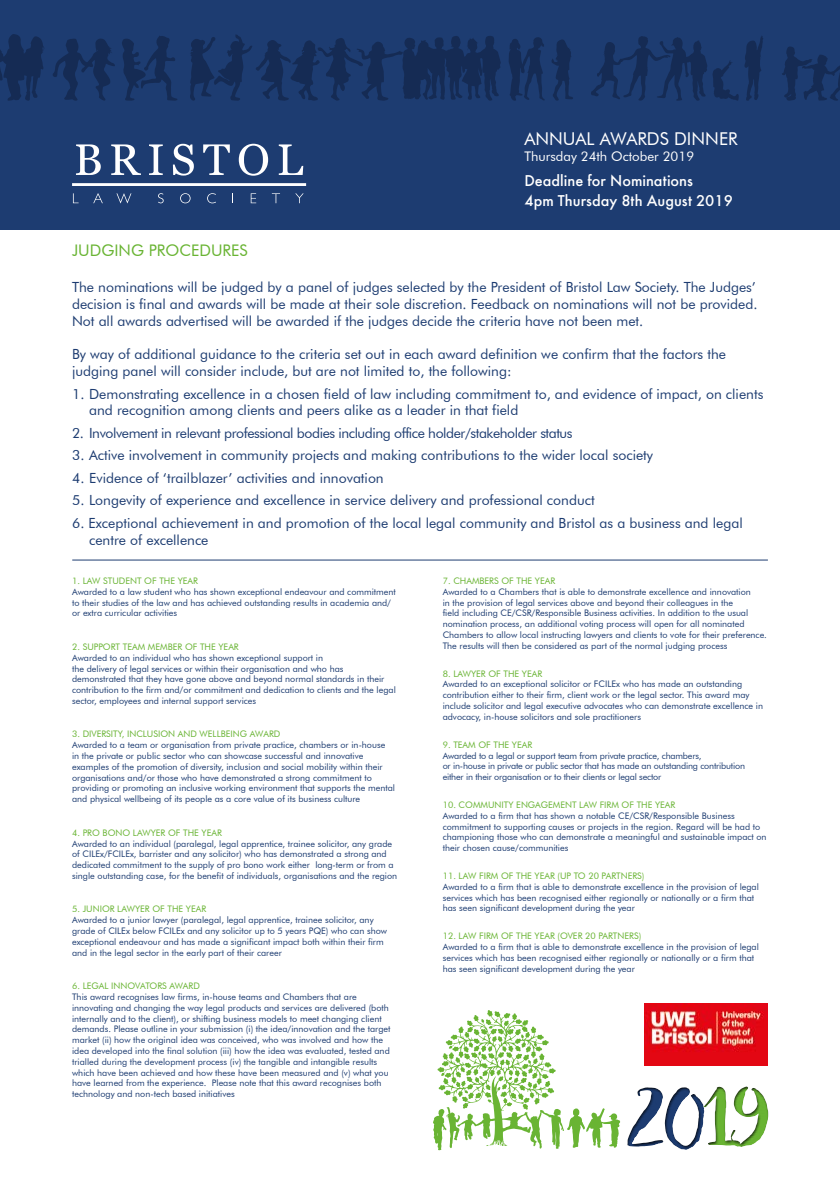
<style>
.page{position:relative;width:840px;height:1191px;background:#fff}
.page>*{position:absolute;margin:0;border:0;box-sizing:border-box;transform-origin:0 0}
.t1{font:102.8px "Bakery";color:#1d3c71}
.t2{font:17.6px "Futura BT";color:#fff}
.t3{font:500 16.4px/19.6px "Futura";color:#fff}
.t4{font:16px "Futura BT";color:#69b433}
.t5{font:14px/16.8px "Futura BT";color:#1d3c71}
.t6{font:14px "Futura BT";letter-spacing:-.03em;color:#1d3c71}
.t7{font:13.2px "Futura BT";color:#fff}
.t8{font:9px/10.8px "Futura BT";color:#1d3c71}
.t9{font:9px "Futura BT";color:#69b433}
.t10{font:9px/10.8px "Futura BT";letter-spacing:-.02em;color:#1d3c71}
.s1{color:#69b433}
</style>
<div class="page">
<div style="left:0;top:0;width:839px;height:230px;background:#1d3c71"></div>
<hr style="left:72px;top:183px;width:234px;height:3px;background:#fff">
<svg style="left:278px;top:144px;width:25px;height:31px"></svg>
<svg style="left:239px;top:144px;width:29px;height:32px"></svg>
<svg style="left:203px;top:144px;width:27px;height:31px"></svg>
<svg style="left:173px;top:144px;width:21px;height:32px"></svg>
<svg style="left:149px;top:144px;width:14px;height:31px"></svg>
<svg style="left:111px;top:144px;width:30px;height:31px"></svg>
<svg style="left:76px;top:144px;width:25px;height:31px"></svg>
<svg style="left:73px;top:193px;width:5px;height:10px"></svg>
<svg style="left:93px;top:193px;width:10px;height:10px"></svg>
<svg style="left:116px;top:193px;width:15px;height:10px"></svg>
<svg style="left:158px;top:193px;width:5px;height:10px"></svg>
<svg style="left:180px;top:193px;width:10px;height:10px"></svg>
<svg style="left:207px;top:193px;width:9px;height:10px"></svg>
<svg style="left:250px;top:193px;width:6px;height:10px"></svg>
<svg style="left:272px;top:193px;width:8px;height:10px"></svg>
<svg style="left:295px;top:193px;width:8px;height:10px"></svg>
<hr style="left:72px;top:559px;width:695px;height:1px;background:#1d3c71">
<img style="left:644px;top:1003px;width:123px;height:62px">
<svg style="left:782px;top:46px;width:57px;height:55px"></svg>
<svg style="left:53px;top:38px;width:62px;height:63px"></svg>
<svg style="left:122px;top:36px;width:55px;height:65px"></svg>
<svg style="left:190px;top:34px;width:310px;height:67px"></svg>
<svg style="left:509px;top:37px;width:35px;height:64px"></svg>
<svg style="left:591px;top:36px;width:172px;height:65px"></svg>
<svg style="left:551px;top:39px;width:22px;height:62px"></svg>
<svg style="left:0;top:34px;width:44px;height:67px"></svg>
<svg style="left:433px;top:1010px;width:187px;height:140px"></svg>
<h2 class="t2" style="left:524px;top:128px;width:215px">ANNUAL AWARDS DINNER</h2>
<h3 class="t7" style="left:524px;top:148px;width:171px">Thursday 24th October 2019</h3>
<h3 class="t3" style="left:524px;top:170px;width:210px">Deadline for Nominations<br>4pm Thursday 8th August 2019</h3>
<h3 class="t4" style="left:72px;top:240px;width:177px">JUDGING PROCEDURES</h3>
<p class="t5" style="left:72px;top:278px;width:686px;text-align:justify">The nominations will be judged by a panel of judges selected by the President of Bristol Law Society. The Judges’ decision is final and awards will be made at their sole discretion. Feedback on nominations will not be provided.<br>Not all awards advertised will be awarded if the judges decide the criteria have not been met.</p>
<h3 class="t5" style="left:72px;top:346px;width:655px">By way of additional guidance to the criteria set out in each award definition we confirm that the factors the judging panel will consider include, but are not limited to, the following:</h3>
<h3 class="t5" style="left:89px;top:385px;width:675px;text-indent:-17px">1. Demonstrating excellence in a chosen field of law including commitment to, and evidence of impact, on clients and recognition among clients and peers alike as a leader in that field</h3>
<h3 class="t6" style="left:72px;top:424px;width:501px">2. Involvement in relevant professional bodies including office holder/stakeholder status</h3>
<h3 class="t5" style="left:72px;top:447px;width:582px">3. Active involvement in community projects and making contributions to the wider local society</h3>
<h3 class="t5" style="left:72px;top:469px;width:313px">4. Evidence of ‘trailblazer’ activities and innovation</h3>
<h3 class="t5" style="left:72px;top:492px;width:523px">5. Longevity of experience and excellence in service delivery and professional conduct</h3>
<h3 class="t5" style="left:89px;top:514px;width:654px;text-indent:-17px">6. Exceptional achievement in and promotion of the local legal community and Bristol as a business and legal centre of excellence</h3>
<p class="t9" style="left:72px;top:575px;width:127px">1. LAW STUDENT OF THE YEAR</p>
<p class="t8" style="left:72px;top:586px;width:325px">Awarded to a law student who has shown exceptional endeavour and commitment to their studies of the law and has achieved outstanding results in academia and/ or extra curricular activities</p>
<p class="t9" style="left:72px;top:641px;width:168px">2. SUPPORT TEAM MEMBER OF THE YEAR</p>
<p class="t8" style="left:72px;top:652px;width:325px">Awarded to an individual who has shown exceptional support in<br>the delivery of legal services or within their organisation and who has demonstrated that they have gone above and beyond normal standards in their contribution to the firm and/or commitment and dedication to clients and the legal sector, employees and internal support services</p>
<p class="t9" style="left:72px;top:728px;width:210px">3. DIVERSITY, INCLUSION AND WELLBEING AWARD</p>
<p class="t8" style="left:72px;top:739px;width:324px">Awarded to a team or organisation from private practice, chambers or in-house<br>in the private or public sector who can showcase successful and innovative examples of the promotion of diversity, inclusion and social mobility within their organisations and/or those who have demonstrated a strong commitment to providing or promoting an inclusive working environment that supports the mental and physical wellbeing of its people as a core value of its business culture</p>
<p class="t9" style="left:72px;top:827px;width:151px">4. PRO BONO LAWYER OF THE YEAR</p>
<p class="t8" style="left:72px;top:838px;width:326px">Awarded to an individual (paralegal, legal apprentice, trainee solicitor, any grade of CILEx/FCILEx, barrister and any solicitor) who has demonstrated a strong and dedicated commitment to the supply of pro bono work either long-term or from a single outstanding case, for the benefit of individuals, organisations and the region</p>
<p class="t9" style="left:72px;top:903px;width:136px">5. JUNIOR LAWYER OF THE YEAR</p>
<p class="t8" style="left:72px;top:914px;width:316px">Awarded to a junior lawyer (paralegal, legal apprentice, trainee solicitor, any grade of CILEx below FCILEx and any solicitor up to 5 years PQE) who can show exceptional endeavour and has made a significant impact both within their firm and in the legal sector in the early part of their career</p>
<p class="t9" style="left:72px;top:980px;width:129px">6. LEGAL INNOVATORS AWARD</p>
<p class="t8" style="left:72px;top:991px;width:320px">This award recognises law firms, in-house teams and Chambers that are innovating and changing the way legal products and services are delivered (both internally and to the client), or shifting business models to meet changing client demands. Please outline in your submission (i) the idea/innovation and the target market (ii) how the original idea was conceived, who was involved and how the idea developed into the final solution (iii) how the idea was evaluated, tested and trialled during the development process (iv) the tangible and intangible results which have been achieved and how these have been measured and (v) what you have learned from the experience. Please note that this award recognises both technology and non-tech based initiatives</p>
<p class="t9" style="left:442px;top:575px;width:114px">7. CHAMBERS OF THE YEAR</p>
<p class="t8" style="left:442px;top:586px;width:325px">Awarded to a Chambers that is able to demonstrate excellence and innovation<br>in the provision of legal services above and beyond their colleagues in the<br>field including CE/CSR/Responsible Business activities. In addition to the usual nomination process, an additional voting process will open for all nominated Chambers to allow local instructing lawyers and clients to vote for their preference.<br>The results will then be considered as part of the normal judging process</p>
<p class="t9" style="left:442px;top:668px;width:101px">8. LAWYER OF THE YEAR</p>
<p class="t8" style="left:442px;top:679px;width:322px">Awarded to an exceptional solicitor or FCILEx who has made an outstanding contribution either to their firm, client work or the legal sector. This award may include solicitor and legal executive advocates who can demonstrate excellence in advocacy, in-house solicitors and sole practitioners</p>
<p class="t9" style="left:442px;top:739px;width:91px">9. TEAM OF THE YEAR</p>
<p class="t10" style="left:442px;top:750px;width:303px">Awarded to a legal or support team from private practice, chambers,<br>or in-house in private or public sector that has made an outstanding contribution either in their organisation or to their clients or legal sector</p>
<p class="t9" style="left:442px;top:799px;width:234px">10. COMMUNITY ENGAGEMENT LAW FIRM OF THE YEAR</p>
<p class="t8" style="left:442px;top:810px;width:325px">Awarded to a firm that has shown a notable CE/CSR/Responsible Business commitment to supporting causes or projects in the region. Regard will be had to championing those who can demonstrate a meaningful and sustainable impact on their chosen cause/communities</p>
<p class="t9" style="left:442px;top:870px;width:203px">11. LAW FIRM OF THE YEAR (UP TO 20 PARTNERS)</p>
<p class="t8" style="left:442px;top:881px;width:317px">Awarded to a firm that is able to demonstrate excellence in the provision of legal services which has been recognised either regionally or nationally or a firm that has seen significant development during the year</p>
<p class="t9" style="left:442px;top:930px;width:200px">12. LAW FIRM OF THE YEAR (OVER 20 PARTNERS)</p>
<p class="t8" style="left:442px;top:941px;width:317px">Awarded to a firm that is able to demonstrate excellence in the provision of legal services which has been recognised either regionally or nationally or a firm that has seen significant development during the year</p>
<h1 class="t1" style="left:627px;top:1050px;width:142px">20<span class="s1">19</span></h1>
</div>
